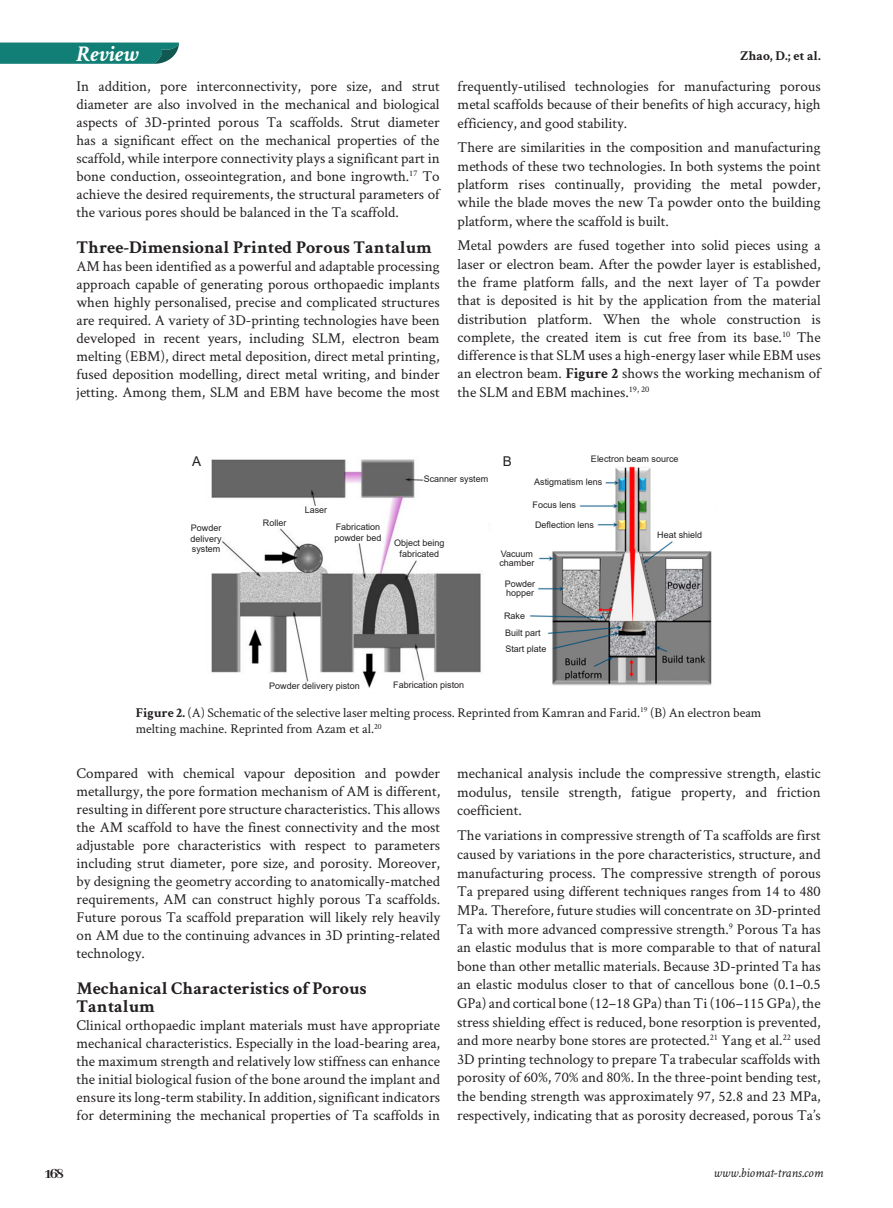
<style>
.page{position:relative;width:893px;height:1208px;background:#fff}
.page>*{position:absolute;margin:0;border:0;box-sizing:border-box;transform-origin:0 0}
.t1{font:italic 700 22.5px "Crimson Text";color:#fff}
.Content_2{font:700 18px/18px "Crimson Text";color:#231f20}
.Content_2-2{font:15px/18px "Crimson Text";color:#231f20;text-align:justify}
.t2{font:800 15px "Abhaya Libre";color:#231f20}
.Content_2-3{font:13.5px/16.5px "Crimson Text";color:#231f20}
.t3{font:italic 13.5px "Crimson Text";color:#231f20}
.t4{font:700 13.5px "Crimson Text";color:#231f20}
.Content_2-4{font:13.5px "Arial";color:#231f20}
.Content_2-5{font:9px/9px "Arial";color:#231f20}
.s1{font-weight:700}
</style>
<div class="page">
<svg style="left:0;top:43px;width:179px;height:21px;background:#1a8278"></svg>
<img style="left:211px;top:459px;width:501px;height:229px">
<h1 class="t1" style="left:77px;top:40px;width:64px">Review</h1>
<p class="Content_2-2" style="left:77px;top:77px;width:365px">In addition, pore interconnectivity, pore size, and strut diameter are also involved in the mechanical and biological aspects of 3D-printed porous Ta scaffolds. Strut diameter has a significant effect on the mechanical properties of the scaffold, while interpore connectivity plays a significant part in bone conduction, osseointegration, and bone ingrowth.<sup>17</sup> To achieve the desired requirements, the structural parameters of the various pores should be balanced in the Ta scaffold.</p>
<p class="Content_2" style="left:77px;top:238px;width:357px">Three-Dimensional Printed Porous Tantalum</p>
<p class="Content_2-2" style="left:77px;top:257px;width:365px">AM has been identified as a powerful and adaptable processing approach capable of generating porous orthopaedic implants when highly personalised, precise and complicated structures are required. A variety of 3D-printing technologies have been developed in recent years, including SLM, electron beam melting (EBM), direct metal deposition, direct metal printing, fused deposition modelling, direct metal writing, and binder jetting. Among them, SLM and EBM have become the most</p>
<p class="t4" style="left:740px;top:47px;width:82px">Zhao, D.; et al.</p>
<p class="Content_2-2" style="left:458px;top:77px;width:365px">frequently-utilised technologies for manufacturing porous metal scaffolds because of their benefits of high accuracy, high efficiency, and good stability.</p>
<p class="Content_2-2" style="left:458px;top:138px;width:365px">There are similarities in the composition and manufacturing methods of these two technologies. In both systems the point platform rises continually, providing the metal powder, while the blade moves the new Ta powder onto the building platform, where the scaffold is built.</p>
<p class="Content_2-2" style="left:458px;top:236px;width:365px">Metal powders are fused together into solid pieces using a laser or electron beam. After the powder layer is established, the frame platform falls, and the next layer of Ta powder that is deposited is hit by the application from the material distribution platform. When the whole construction is complete, the created item is cut free from its base.<sup>10</sup> The difference is that SLM uses a high-energy laser while EBM uses an electron beam. <span class="s1">Figure 2</span> shows the working mechanism of the SLM and EBM machines.<sup>19,</sup> <sup>20</sup></p>
<p class="Content_2-5" style="left:591px;top:454px;width:89px">Electron beam source</p>
<p class="Content_2-5" style="left:534px;top:477px;width:70px">Astigmatism lens</p>
<p class="Content_2-5" style="left:532px;top:500px;width:45px">Focus lens</p>
<p class="Content_2-5" style="left:535px;top:520px;width:61px">Deflection lens</p>
<p class="Content_2-5" style="left:657px;top:530px;width:47px">Heat shield</p>
<p class="Content_2-5" style="left:499px;top:549px;width:37px">Vacuum chamber</p>
<p class="Content_2-5" style="left:505px;top:579px;width:32px">Powder hopper</p>
<p class="Content_2-5" style="left:504px;top:611px;width:23px">Rake</p>
<p class="Content_2-5" style="left:505px;top:628px;width:37px">Built part</p>
<p class="Content_2-5" style="left:505px;top:644px;width:43px">Start plate</p>
<p class="Content_2-4" style="left:192px;top:451px;width:11px">A</p>
<p class="Content_2-4" style="left:503px;top:451px;width:11px">B</p>
<p class="Content_2-5" style="left:424px;top:474px;width:66px">Scanner system</p>
<p class="Content_2-5" style="left:305px;top:505px;width:24px">Laser</p>
<p class="Content_2-5" style="left:263px;top:518px;width:25px">Roller</p>
<p class="Content_2-5" style="left:336px;top:522px;width:46px">Fabrication</p>
<p class="Content_2-5" style="left:334px;top:533px;width:49px">powder bed</p>
<p class="Content_2-5" style="left:191px;top:523px;width:32px">Powder</p>
<p class="Content_2-5" style="left:191px;top:534px;width:33px">delivery</p>
<p class="Content_2-5" style="left:192px;top:544px;width:30px">system</p>
<p class="Content_2-5" style="left:394px;top:537px;width:52px;line-height:10.5px;text-align:center">Object being fabricated</p>
<p class="Content_2-5" style="left:269px;top:681px;width:92px">Powder delivery piston</p>
<p class="Content_2-5" style="left:393px;top:680px;width:73px">Fabrication piston</p>
<p class="Content_2-3" style="left:136px;top:703px;width:627px"><span class="s1">Figure 2.</span> (A) Schematic of the selective laser melting process. Reprinted from Kamran and Farid.<sup>19</sup> (B) An electron beam melting machine. Reprinted from Azam et al.<sup>20</sup></p>
<p class="Content_2-2" style="left:77px;top:764px;width:365px">Compared with chemical vapour deposition and powder metallurgy, the pore formation mechanism of AM is different, resulting in different pore structure characteristics. This allows the AM scaffold to have the finest connectivity and the most adjustable pore characteristics with respect to parameters including strut diameter, pore size, and porosity. Moreover, by designing the geometry according to anatomically-matched requirements, AM can construct highly porous Ta scaffolds.<br>Future porous Ta scaffold preparation will likely rely heavily on AM due to the continuing advances in 3D printing-related technology.</p>
<p class="Content_2" style="left:77px;top:979px;width:291px">Mechanical Characteristics of Porous<br>Tantalum</p>
<p class="Content_2-2" style="left:77px;top:1016px;width:365px">Clinical orthopaedic implant materials must have appropriate mechanical characteristics. Especially in the load-bearing area, the maximum strength and relatively low stiffness can enhance the initial biological fusion of the bone around the implant and ensure its long-term stability. In addition, significant indicators for determining the mechanical properties of Ta scaffolds in</p>
<p class="Content_2-2" style="left:457px;top:763px;width:365px;line-height:18.6px">mechanical analysis include the compressive strength, elastic modulus, tensile strength, fatigue property, and friction coefficient.</p>
<p class="Content_2-2" style="left:457px;top:826px;width:365px;line-height:18.6px">The variations in compressive strength of Ta scaffolds are first caused by variations in the pore characteristics, structure, and manufacturing process. The compressive strength of porous Ta prepared using different techniques ranges from 14 to 480<br>MPa. Therefore, future studies will concentrate on 3D-printed Ta with more advanced compressive strength.<sup>9</sup> Porous Ta has an elastic modulus that is more comparable to that of natural bone than other metallic materials. Because 3D-printed Ta has an elastic modulus closer to that of cancellous bone (0.1–0.5<br>GPa) and cortical bone (12–18 GPa) than Ti (106–115 GPa), the stress shielding effect is reduced, bone resorption is prevented, and more nearby bone stores are protected.<sup>21</sup> Yang et al.<sup>22</sup> used 3D printing technology to prepare Ta trabecular scaffolds with porosity of 60%, 70% and 80%. In the three-point bending test, the bending strength was approximately 97, 52.8 and 23 MPa, respectively, indicating that as porosity decreased, porous Ta’s</p>
<p class="t2" style="left:45px;top:1165px;width:21px">168</p>
<p class="t3" style="left:714px;top:1165px;width:111px">www.biomat-trans.com</p>
</div>
